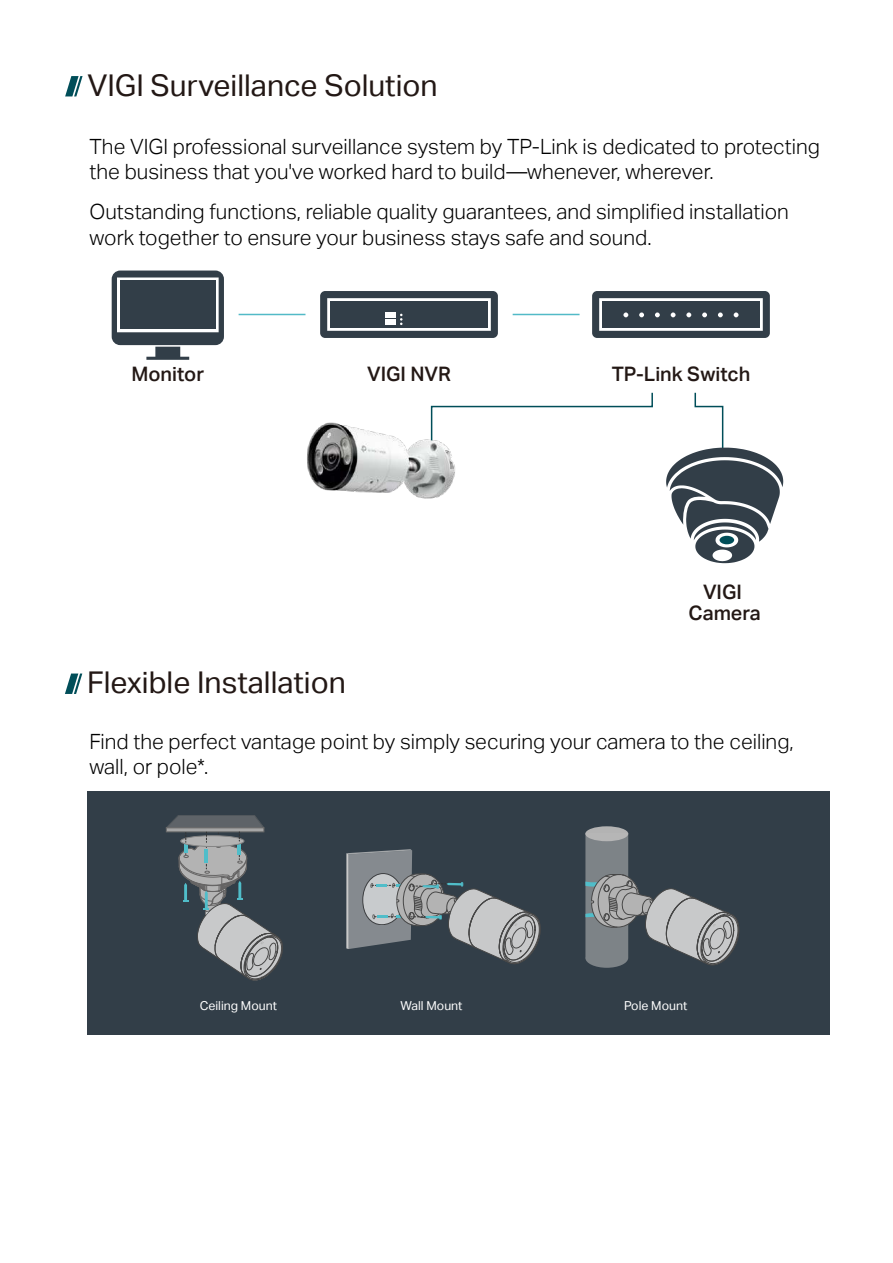
<style>
.page{position:relative;width:893px;height:1263px;background:#fff}
.page>*{position:absolute;margin:0;border:0;box-sizing:border-box;transform-origin:0 0}
.t1{font:30px "TP Link Aktiv Regular";color:#231815}
.t2{font:21px/25.2px "TP Link Aktiv Light";color:#000}
.t3{font:19.95px/21.6px "TP Link Aktiv Medium";color:#231815;text-align:center}
.t4{font:12.3px "TP Link Aktiv Regular";color:#fff}
</style>
<div class="page">
<div style="left:87px;top:791px;width:743px;height:244px;background:#323e48"></div>
<svg style="left:592px;top:291px;width:178px;height:47px"></svg>
<svg style="left:476px;top:392px;width:177px;height:16px"></svg>
<hr style="left:513px;top:314px;width:67px;height:1px;background:#52bac7">
<hr style="left:239px;top:314px;width:66px;height:1px;background:#52bac7">
<svg style="left:112px;top:271px;width:112px;height:89px"></svg>
<div style="left:120px;top:281px;width:95px;height:48px;background:#323e48"></div>
<svg style="left:666px;top:392px;width:117px;height:171px"></svg>
<svg style="left:320px;top:291px;width:178px;height:47px"></svg>
<svg style="left:65px;top:76px;width:18px;height:20px"></svg>
<svg style="left:65px;top:673px;width:17px;height:21px"></svg>
<img style="left:307px;top:405px;width:169px;height:94px">
<svg style="left:166px;top:815px;width:117px;height:166px"></svg>
<svg style="left:346px;top:849px;width:195px;height:115px"></svg>
<div style="left:585px;top:826px;width:43px;height:15px;background:#b3b3b3;border-radius:50%"></div>
<svg style="left:585px;top:833px;width:155px;height:135px"></svg>
<h1 class="t1" style="left:87px;top:68px;width:352px">VIGI Surveillance Solution</h1>
<p class="t2" style="left:90px;top:134px;width:732px">The VIGI professional surveillance system by TP-Link is dedicated to protecting the business that you've worked hard to build—whenever, wherever.</p>
<p class="t2" style="left:90px;top:200px;width:701px">Outstanding functions, reliable quality guarantees, and simplified installation work together to ensure your business stays safe and sound.</p>
<p class="t3" style="left:131px;top:363px;width:74px">Monitor</p>
<p class="t3" style="left:367px;top:363px;width:85px">VIGI NVR</p>
<p class="t3" style="left:612px;top:363px;width:140px">TP-Link Switch</p>
<h1 class="t1" style="left:87px;top:666px;width:260px">Flexible Installation</h1>
<p class="t3" style="left:688px;top:581px;width:74px">VIGI<br>Camera</p>
<p class="t2" style="left:89px;top:729px;width:706px">Find the perfect vantage point by simply securing your camera to the ceiling, wall, or pole*.</p>
<p class="t4" style="left:200px;top:998px;width:79px">Ceiling Mount</p>
<p class="t4" style="left:401px;top:998px;width:64px">Wall Mount</p>
<p class="t4" style="left:624px;top:998px;width:65px">Pole Mount</p>
</div>
